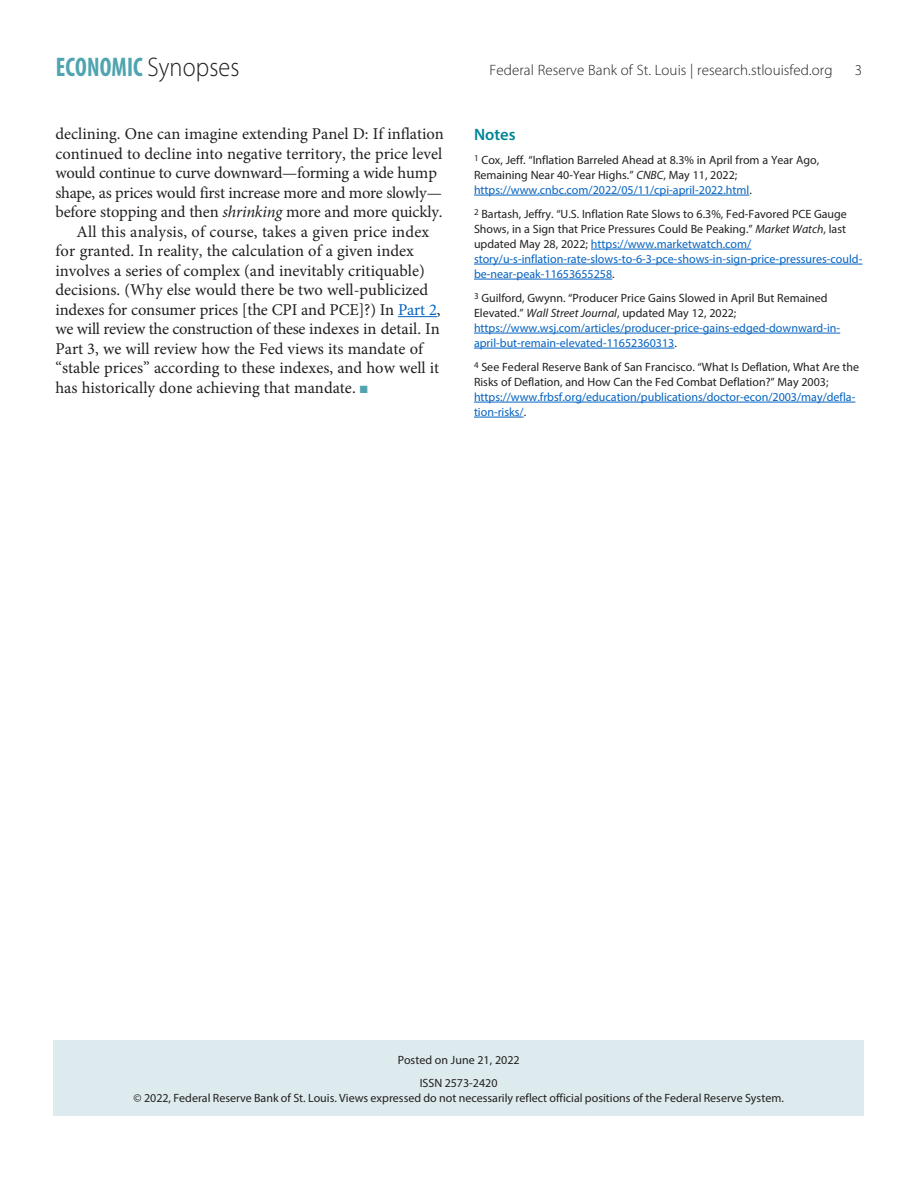
<style>
.page{position:relative;width:918px;height:1188px;background:#fff}
.page>*{position:absolute;margin:0;border:0;box-sizing:border-box;transform-origin:0 0}
.t1{font:700 condensed 27px "Myriad Pro";letter-spacing:.005em;color:#4fa4b0;scale:.9 1}
.Text{font:16.5px/19.5px "Minion Pro";color:#231f20}
.Notes_and_Refs_Head{font:600 16.5px "Myriad Pro";color:#008595}
.t2{font:300 15px "Myriad Pro";letter-spacing:.005em;color:#231f20}
.Notes_and_Refs{font:12px/15px "Myriad Pro";color:#231f20}
.Notes_and_Refs-2{font:12px/15px "Myriad Pro";color:#0563c1}
.Author_Note{font:12px/14.4px "Myriad Pro";color:#231f20;text-align:center}
.Text-2{font:12px "Myriad Pro";color:#231f20}
.s1{font-weight:300;font-stretch:normal;color:#231f20}
.s2{font-style:italic}
.s3{color:#0563c1}
.s4{color:#4fa4b0}
.s5{color:#231f20}
.s6{font-style:italic;color:#231f20}
</style>
<div class="page">
<div style="left:53px;top:1040px;width:811px;height:76px;background:#ddebee"></div>
<hr style="left:398px;top:316px;width:39px;height:1px;background:#0563c1">
<hr style="left:474px;top:195px;width:275px;height:1px;background:#0563c1">
<hr style="left:591px;top:249px;width:160px;height:1px;background:#0563c1">
<hr style="left:474px;top:264px;width:388px;height:1px;background:#0563c1">
<hr style="left:474px;top:279px;width:138px;height:1px;background:#0563c1">
<hr style="left:474px;top:333px;width:366px;height:1px;background:#0563c1">
<hr style="left:474px;top:348px;width:200px;height:1px;background:#0563c1">
<hr style="left:474px;top:402px;width:381px;height:1px;background:#0563c1">
<hr style="left:474px;top:417px;width:50px;height:1px;background:#0563c1">
<p class="t1" style="left:56px;top:50px;width:206px">ECONOMIC <span class="s1">Synopses</span></p>
<p class="t2" style="left:489px;top:62px;width:345px">Federal Reserve Bank of St. Louis | research.stlouisfed.org</p>
<p class="t2" style="left:855px;top:62px;width:9px">3</p>
<p class="Text" style="left:56px;top:125px;width:390px">declining. One can imagine extending Panel D: If inflation continued to decline into negative territory, the price level would continue to curve downward—forming a wide hump shape, as prices would first increase more and more slowly— before stopping and then <span class="s2">shrinking</span> more and more quickly.</p>
<p class="Text" style="left:56px;top:222px;width:387px;text-indent:21px">All this analysis, of course, takes a given price index for granted. In reality, the calculation of a given index involves a series of complex (and inevitably critiquable) decisions. (Why else would there be two well-publicized indexes for consumer prices [the CPI and PCE]?) In <span class="s3">Part 2</span>, we will review the construction of these indexes in detail. In Part 3, we will review how the Fed views its mandate of “stable prices” according to these indexes, and how well it has historically done achieving that mandate. <span class="s4">■</span></p>
<p class="Notes_and_Refs_Head" style="left:474px;top:124px;width:43px">Notes</p>
<p class="Notes_and_Refs" style="left:474px;top:152px;width:347px"><sup>1</sup> Cox, Jeff. “Inflation Barreled Ahead at 8.3% in April from a Year Ago,<br>Remaining Near 40-Year Highs.” <span class="s2">CNBC</span>, May 11, 2022; <span class="s3">https://www.cnbc.com/2022/05/11/cpi-april-2022.html</span>.</p>
<p class="Notes_and_Refs" style="left:474px;top:206px;width:390px"><sup>2</sup> Bartash, Jeffry. “U.S. Inflation Rate Slows to 6.3%, Fed-Favored PCE Gauge Shows, in a Sign that Price Pressures Could Be Peaking.” <span class="s2">Market Watch</span>, last updated May 28, 2022; <span class="s3">https://www.marketwatch.com/ story/u-s-inflation-rate-slows-to-6-3-pce-shows-in-sign-price-pressures-could&shy;be-near-peak-11653655258</span>.</p>
<p class="Notes_and_Refs-2" style="left:474px;top:290px;width:368px"><sup>3</sup> <span class="s5">Guilford, Gwynn. “Producer Price Gains Slowed in April But Remained Elevated.”</span> <span class="s6">Wall Street Journal</span><span class="s5">, updated May 12, 2022; </span>https://www.wsj.com/articles/producer-price-gains-edged-downward-in&shy;april-but-remain-elevated-11652360313<span class="s5">.</span></p>
<p class="Notes_and_Refs" style="left:474px;top:359px;width:387px"><sup>4</sup> See Federal Reserve Bank of San Francisco. “What Is Deflation, What Are the Risks of Deflation, and How Can the Fed Combat Deflation?” May 2003; <span class="s3">https://www.frbsf.org/education/publications/doctor-econ/2003/may/defla&shy;tion-risks/</span>.</p>
<p class="Text-2" style="left:398px;top:1052px;width:124px">Posted on June 21, 2022</p>
<p class="Author_Note" style="left:134px;top:1076px;width:652px">ISSN 2573-2420<br>© 2022, Federal Reserve Bank of St. Louis. Views expressed do not necessarily reflect official positions of the Federal Reserve System.</p>
</div>
